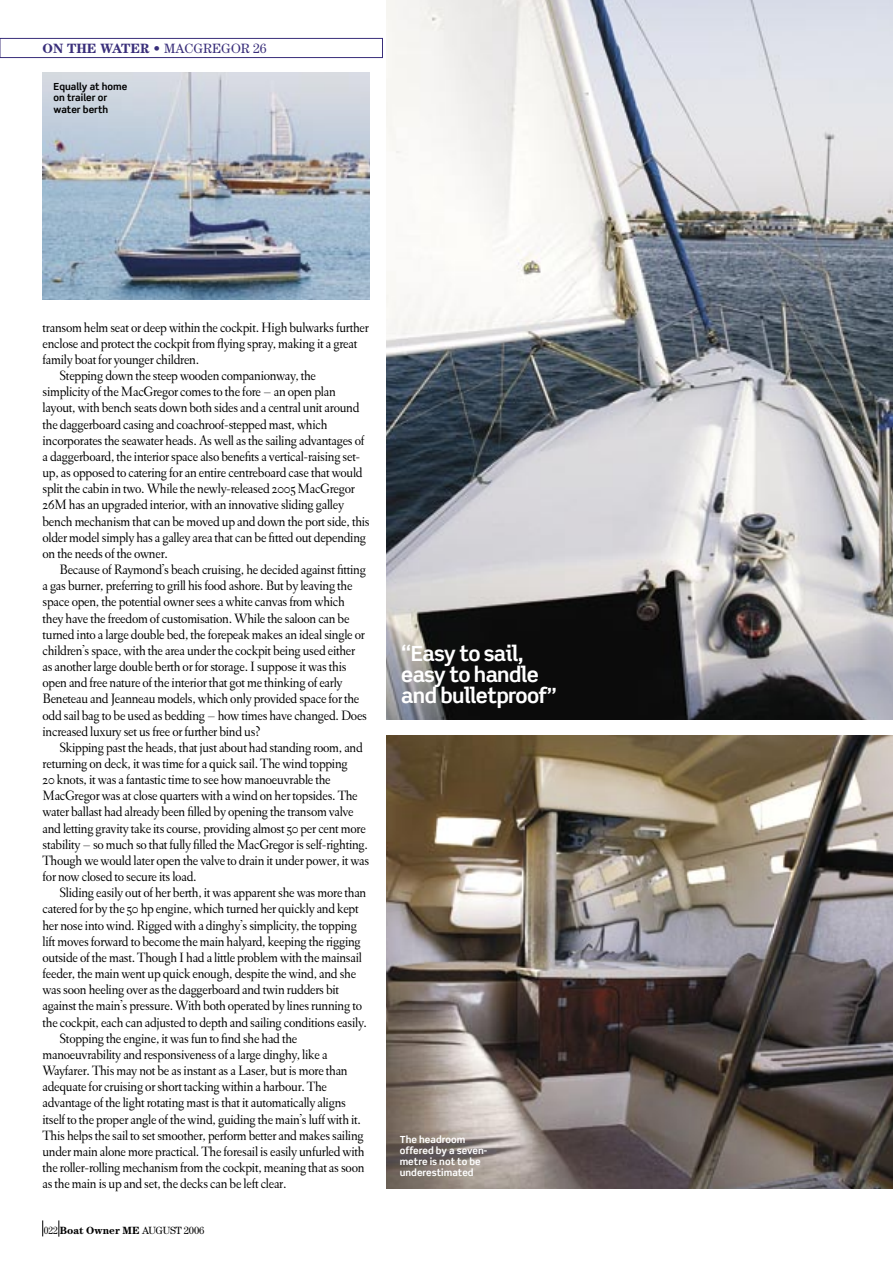
<style>
.page{position:relative;width:893px;height:1263px;background:#fff}
.page>*{position:absolute;margin:0;border:0;box-sizing:border-box;transform-origin:0 0}
.t1{font:700 21px/21px "Scene Alt";letter-spacing:-.03em;color:#fff}
.t2{font:300 13.8px/16.2px "Eldorado Text";letter-spacing:-.02em;color:#000}
.t3{font:700 13.5px "Century";color:#392e7a}
.t4{font:10.5px "Century";letter-spacing:-.02em;color:#000;scale:.9 1}
.t5{font:700 9.75px/11.2px "Scene";color:#fff}
.t6{font:700 9.75px/11.2px "Scene";color:#000}
.s1{font-weight:400}
.s2{font-weight:700}
</style>
<div class="page">
<svg style="left:42px;top:1220px;width:1px;height:16px"></svg>
<svg style="left:59px;top:1220px;width:1px;height:16px"></svg>
<img style="left:387px;top:736px;width:506px;height:452px">
<div style="left:0;top:38px;width:383px;height:20px;border:1px solid #392e7a"></div>
<img style="left:387px;top:0;width:506px;height:719px">
<img style="left:43px;top:72px;width:327px;height:227px">
<p class="t3" style="left:43px;top:40px;width:226px">ON THE WATER • <span class="s1">MACGREGOR 26</span></p>
<p class="t6" style="left:54px;top:81px;width:75px">Equally at home on trailer or water berth</p>
<p class="t2" style="left:43px;top:319px;width:328px">transom helm seat or deep within the cockpit. High bulwarks further enclose and protect the cockpit from flying spray, making it a great family boat for younger children.</p>
<p class="t2" style="left:43px;top:368px;width:329px;text-indent:17px">Stepping down the steep wooden companionway, the<br>simplicity of the MacGregor comes to the fore – an open plan layout, with bench seats down both sides and a central unit around the daggerboard casing and coachroof-stepped mast, which incorporates the seawater heads. As well as the sailing advantages of a daggerboard, the interior space also benefits a vertical-raising set&shy;up, as opposed to catering for an entire centreboard case that would split the cabin in two. While the newly-released 2005 MacGregor 26M has an upgraded interior, with an innovative sliding galley bench mechanism that can be moved up and down the port side, this older model simply has a galley area that can be fitted out depending on the needs of the owner.</p>
<p class="t2" style="left:43px;top:562px;width:326px;text-indent:17px">Because of Raymond’s beach cruising, he decided against fitting a gas burner, preferring to grill his food ashore. But by leaving the space open, the potential owner sees a white canvas from which they have the freedom of customisation. While the saloon can be turned into a large double bed, the forepeak makes an ideal single or children’s space, with the area under the cockpit being used either as another large double berth or for storage. I suppose it was this open and free nature of the interior that got me thinking of early Beneteau and Jeanneau models, which only provided space for the odd sail bag to be used as bedding – how times have changed. Does increased luxury set us free or further bind us?</p>
<p class="t2" style="left:43px;top:739px;width:328px;text-indent:17px">Skipping past the heads, that just about had standing room, and returning on deck, it was time for a quick sail. The wind topping<br>20 knots, it was a fantastic time to see how manoeuvrable the MacGregor was at close quarters with a wind on her topsides. The water ballast had already been filled by opening the transom valve and letting gravity take its course, providing almost 50 per cent more stability – so much so that fully filled the MacGregor is self-righting.<br>Though we would later open the valve to drain it under power, it was for now closed to secure its load.</p>
<p class="t2" style="left:43px;top:885px;width:326px;text-indent:17px">Sliding easily out of her berth, it was apparent she was more than catered for by the 50 hp engine, which turned her quickly and kept her nose into wind. Rigged with a dinghy’s simplicity, the topping lift moves forward to become the main halyard, keeping the rigging outside of the mast. Though I had a little problem with the mainsail feeder, the main went up quick enough, despite the wind, and she was soon heeling over as the daggerboard and twin rudders bit against the main’s pressure. With both operated by lines running to the cockpit, each can adjusted to depth and sailing conditions easily.</p>
<p class="t2" style="left:43px;top:1030px;width:324px;text-indent:17px">Stopping the engine, it was fun to find she had the manoeuvrability and responsiveness of a large dinghy, like a Wayfarer. This may not be as instant as a Laser, but is more than adequate for cruising or short tacking within a harbour. The advantage of the light rotating mast is that it automatically aligns itself to the proper angle of the wind, guiding the main’s luff with it.<br>This helps the sail to set smoother, perform better and makes sailing under main alone more practical. The foresail is easily unfurled with the roller-rolling mechanism from the cockpit, meaning that as soon as the main is up and set, the decks can be left clear.</p>
<p class="t4" style="left:44px;top:1224px;width:180px">022 <span class="s2">Boat Owner ME</span> AUGUST 2006</p>
<p class="t1" style="left:401px;top:643px;width:157px">“Easy to sail, easy to handle and bulletproof”</p>
<p class="t5" style="left:400px;top:1133px;width:89px">The headroom offered by a seven&shy;metre is not to be underestimated</p>
</div>
